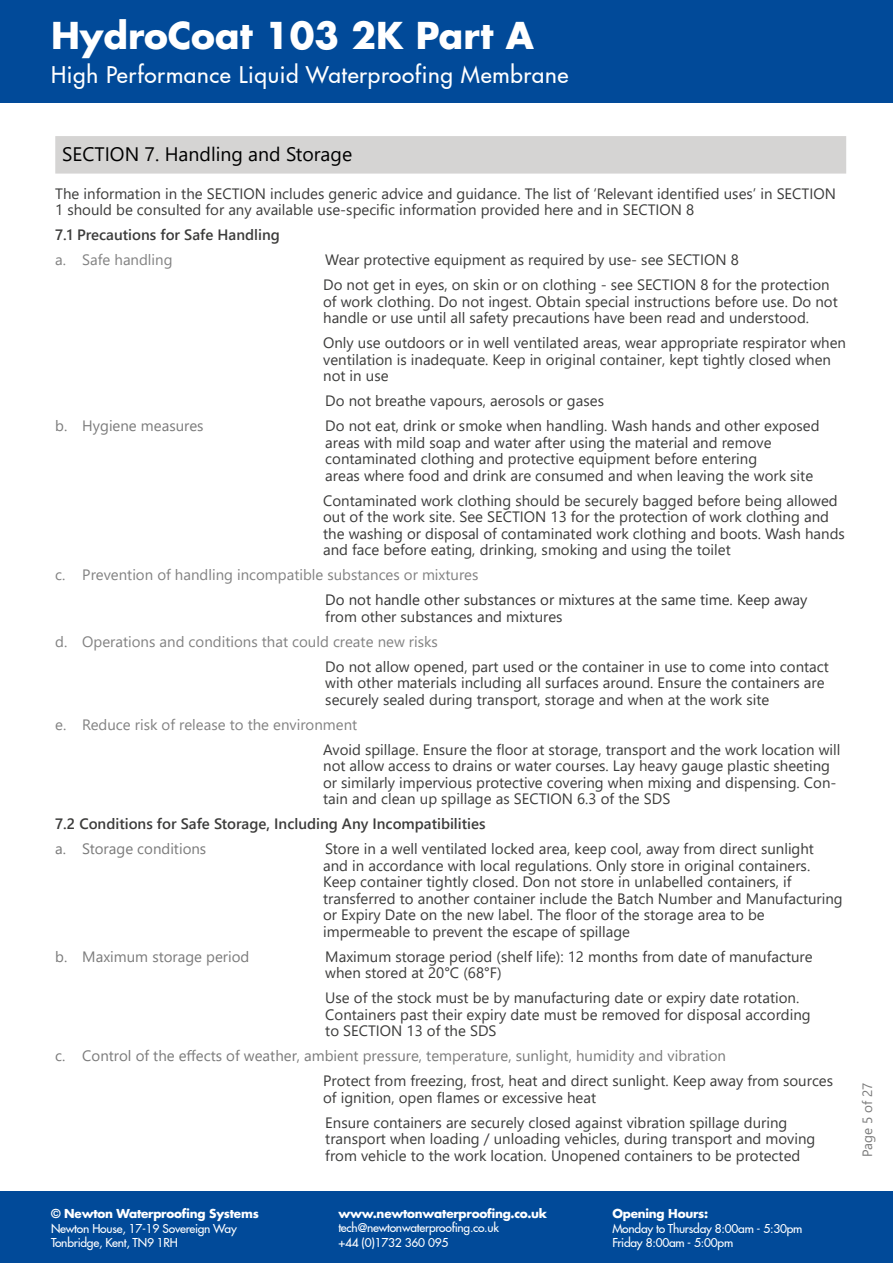
<style>
.page{position:relative;width:893px;height:1263px;background:#fff}
.page>*{position:absolute;margin:0;border:0;box-sizing:border-box;transform-origin:0 0}
.t1{font:700 36px "Futura LT Pro";color:#fff}
.t2{font:500 22.5px "Futura LT Pro";letter-spacing:.03em;color:#fff}
.t3{font:19.5px "Segoe UI";color:#000}
.t4{font:15px/16.5px "Segoe UI";color:#3c3c3b}
.t5{font:15px "Segoe UI";color:#828282}
.t6{font:15px "Segoe UI";color:#7b7b7b}
.t7{font:600 15px "Segoe UI";color:#3c3c3b}
.t8{font:15px "Segoe UI";color:#353535}
.t9{font:13.5px "Segoe UI";color:#7b7b7b}
.t10{font:500 12px/14.4px "Futura LT Pro";letter-spacing:-.02em;color:#fff}
.t11{font:700 12px "Futura LT Pro";letter-spacing:-.02em;color:#fff}
</style>
<div class="page">
<div style="left:0;top:0;width:893px;height:103px;background:#014a99"></div>
<div style="left:0;top:1191px;width:893px;height:72px;background:#014a99"></div>
<div style="left:55px;top:136px;width:791px;height:38px;background:#d5d4d3"></div>
<h1 class="t1" style="left:51px;top:8px;width:484px">HydroCoat 103 2K Part A</h1>
<h2 class="t2" style="left:51px;top:58px;width:519px">High Performance Liquid Waterproofing Membrane</h2>
<h3 class="t3" style="left:62px;top:135px;width:291px">SECTION 7. Handling and Storage</h3>
<p class="t4" style="left:55px;top:184px;width:782px">The information in the SECTION includes generic advice and guidance. The list of ‘Relevant identified uses’ in SECTION<br>1 should be consulted for any available use-specific information provided here and in SECTION 8</p>
<p class="t7" style="left:55px;top:221px;width:226px">7.1 Precautions for Safe Handling</p>
<p class="t5" style="left:55px;top:246px;width:119px">a. Safe handling</p>
<p class="t4" style="left:323px;top:246px;width:508px;line-height:25px">Wear protective equipment as required by use- see SECTION 8<br>Do not get in eyes, on skin or on clothing - see SECTION 8 for the protection</p>
<p class="t4" style="left:323px;top:292px;width:516px">of work clothing. Do not ingest. Obtain special instructions before use. Do not handle or use until all safety precautions have been read and understood.</p>
<p class="t4" style="left:323px;top:333px;width:524px">Only use outdoors or in well ventilated areas, wear appropriate respirator when ventilation is inadequate. Keep in original container, kept tightly closed when not in use</p>
<p class="t4" style="left:325px;top:391px;width:280px">Do not breathe vapours, aerosols or gases</p>
<p class="t6" style="left:55px;top:412px;width:150px">b. Hygiene measures</p>
<p class="t4" style="left:325px;top:416px;width:496px">Do not eat, drink or smoke when handling. Wash hands and other exposed areas with mild soap and water after using the material and remove contaminated clothing and protective equipment before entering<br>areas where food and drink are consumed and when leaving the work site</p>
<p class="t4" style="left:323px;top:491px;width:523px">Contaminated work clothing should be securely bagged before being allowed out of the work site. See SECTION 13 for the protection of work clothing and the washing or disposal of contaminated work clothing and boots. Wash hands and face before eating, drinking, smoking and using the toilet</p>
<p class="t5" style="left:55px;top:561px;width:425px">c. Prevention of handling incompatible substances or mixtures</p>
<p class="t8" style="left:325px;top:586px;width:484px">Do not handle other substances or mixtures at the same time. Keep away</p>
<p class="t4" style="left:325px;top:607px;width:239px">from other substances and mixtures</p>
<p class="t5" style="left:55px;top:627px;width:384px">d. Operations and conditions that could create new risks</p>
<p class="t4" style="left:325px;top:657px;width:505px">Do not allow opened, part used or the container in use to come into contact with other materials including all surfaces around. Ensure the containers are securely sealed during transport, storage and when at the work site</p>
<p class="t5" style="left:55px;top:710px;width:303px">e. Reduce risk of release to the environment</p>
<p class="t4" style="left:323px;top:740px;width:519px">Avoid spillage. Ensure the floor at storage, transport and the work location will not allow access to drains or water courses. Lay heavy gauge plastic sheeting or similarly impervious protective covering when mixing and dispensing. Con&shy;tain and clean up spillage as SECTION 6.3 of the SDS</p>
<p class="t7" style="left:55px;top:810px;width:432px">7.2 Conditions for Safe Storage, Including Any Incompatibilities</p>
<p class="t6" style="left:55px;top:835px;width:153px">a. Storage conditions</p>
<p class="t4" style="left:323px;top:839px;width:521px">Store in a well ventilated locked area, keep cool, away from direct sunlight<br>and in accordance with local regulations. Only store in original containers.<br>Keep container tightly closed. Don not store in unlabelled containers, if transferred to another container include the Batch Number and Manufacturing or Expiry Date on the new label. The floor of the storage area to be impermeable to prevent the escape of spillage</p>
<p class="t6" style="left:55px;top:942px;width:196px">b. Maximum storage period</p>
<p class="t4" style="left:325px;top:947px;width:489px">Maximum storage period (shelf life): 12 months from date of manufacture when stored at 20°C (68°F)</p>
<p class="t4" style="left:325px;top:988px;width:487px">Use of the stock must be by manufacturing date or expiry date rotation.<br>Containers past their expiry date must be removed for disposal according to SECTION 13 of the SDS</p>
<p class="t6" style="left:55px;top:1042px;width:672px">c. Control of the effects of weather, ambient pressure, temperature, sunlight, humidity and vibration</p>
<p class="t4" style="left:323px;top:1071px;width:511px">Protect from freezing, frost, heat and direct sunlight. Keep away from sources of ignition, open flames or excessive heat</p>
<p class="t4" style="left:325px;top:1113px;width:492px">Ensure containers are securely closed against vibration spillage during transport when loading / unloading vehicles, during transport and moving from vehicle to the work location. Unopened containers to be protected</p>
<p class="t9" style="left:854px;top:1157px;width:76px;rotate:-90deg">Page 5 of 27</p>
<p class="t11" style="left:51px;top:1204px;width:209px">© Newton Waterproofing Systems</p>
<p class="t10" style="left:51px;top:1220px;width:187px">Newton House, 17-19 Sovereign Way<br>Tonbridge, Kent, TN9 1RH</p>
<p class="t11" style="left:338px;top:1204px;width:210px">www.newtonwaterproofing.co.uk</p>
<p class="t10" style="left:338px;top:1220px;width:162px">tech@newtonwaterproofing.co.uk +44 (0)1732 360 095</p>
<p class="t11" style="left:612px;top:1204px;width:97px">Opening Hours:</p>
<p class="t10" style="left:612px;top:1220px;width:192px">Monday to Thursday 8:00am - 5:30pm<br>Friday 8:00am - 5:00pm</p>
</div>
